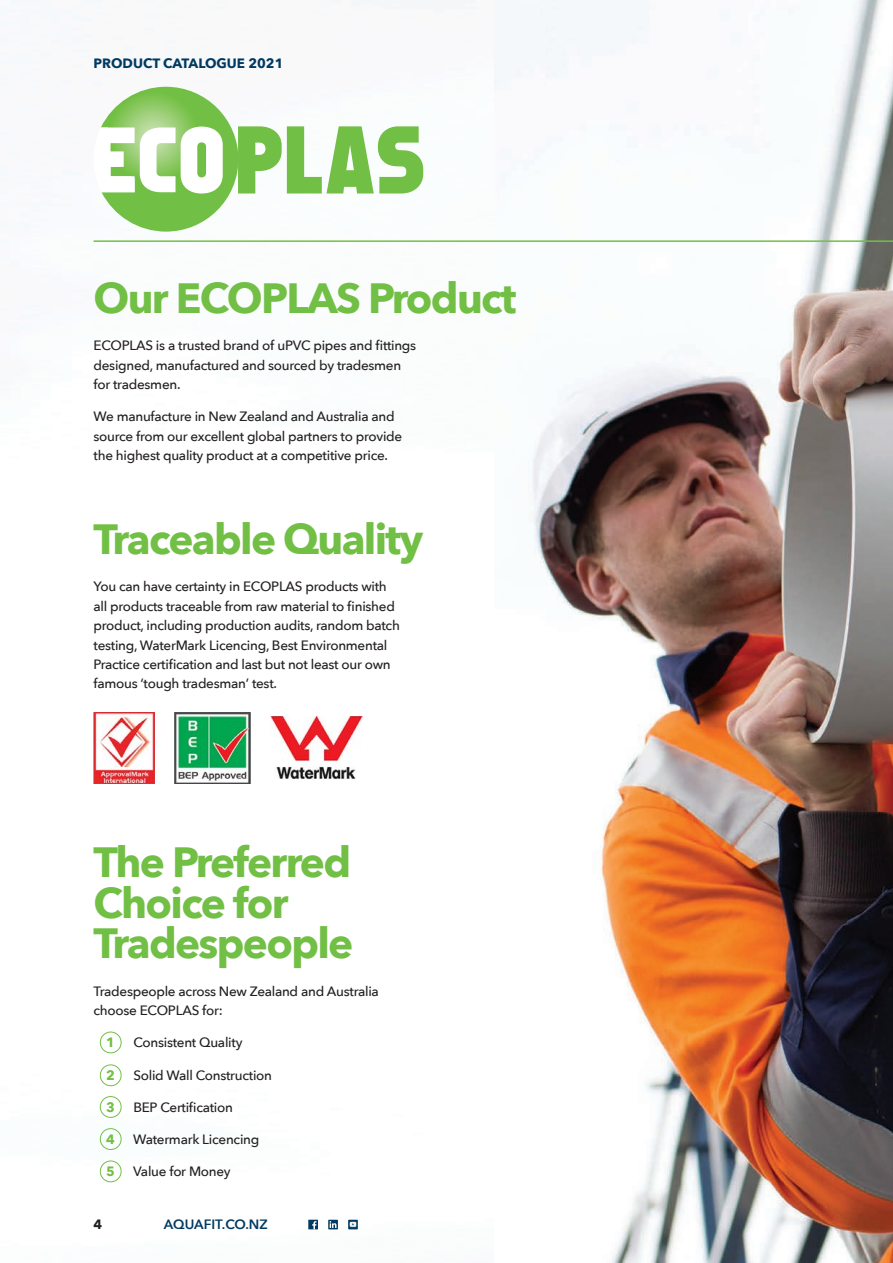
<style>
.page{position:relative;width:893px;height:1263px;background:#fff}
.page>*{position:absolute;margin:0;border:0;box-sizing:border-box;transform-origin:0 0}
.t1{font:700 42.15px/40.7px "Avenir Next";letter-spacing:-.04em;color:#71bf44}
.t2{font:500 13.5px/19.5px "Avenir Next";letter-spacing:-.02em;color:#231f20}
.t3{font:700 13.5px "Avenir Next";color:#003a62}
.t4{font:600 13.5px "Avenir Next";color:#003a62}
.t5{font:700 13.5px "Avenir Next";color:#71bf44}
.t6{font:700 13.5px "Avenir Next";color:#231f20}
</style>
<div class="page">
<img style="left:494px;top:0;width:399px;height:1263px">
<svg style="left:328px;top:1220px;width:10px;height:9px"></svg>
<svg style="left:330px;top:1221px;width:6px;height:7px"></svg>
<div style="left:308px;top:1220px;width:10px;height:9px;background:#003a62"></div>
<svg style="left:312px;top:1221px;width:4px;height:8px"></svg>
<svg style="left:348px;top:1220px;width:10px;height:9px"></svg>
<img style="left:93px;top:712px;width:62px;height:72px">
<img style="left:174px;top:712px;width:77px;height:72px">
<img style="left:271px;top:716px;width:91px;height:63px">
<hr style="left:94px;top:240px;width:799px;height:2px;background:#71bf44">
<div style="left:100px;top:1032px;width:22px;height:21px;border:1px solid #71bf44;border-radius:50%"></div>
<div style="left:100px;top:1064px;width:22px;height:22px;border:1px solid #71bf44;border-radius:50%"></div>
<div style="left:100px;top:1096px;width:22px;height:22px;border:1px solid #71bf44;border-radius:50%"></div>
<div style="left:100px;top:1128px;width:22px;height:22px;border:1px solid #71bf44;border-radius:50%"></div>
<div style="left:100px;top:1160px;width:22px;height:22px;border:1px solid #71bf44;border-radius:50%"></div>
<svg style="left:101px;top:87px;width:322px;height:145px"></svg>
<p class="t3" style="left:94px;top:52px;width:191px">PRODUCT CATALOGUE 2021</p>
<p class="t1" style="left:94px;top:277px;width:424px">Our ECOPLAS Product</p>
<p class="t2" style="left:94px;top:335px;width:324px">ECOPLAS is a trusted brand of uPVC pipes and fittings designed, manufactured and sourced by tradesmen for tradesmen.</p>
<p class="t2" style="left:94px;top:406px;width:310px">We manufacture in New Zealand and Australia and source from our excellent global partners to provide the highest quality product at a competitive price.</p>
<p class="t1" style="left:94px;top:518px;width:331px">Traceable Quality</p>
<p class="t2" style="left:94px;top:576px;width:308px">You can have certainty in ECOPLAS products with all products traceable from raw material to finished product, including production audits, random batch testing, WaterMark Licencing, Best Environmental Practice certification and last but not least our own famous ‘tough tradesman’ test.</p>
<p class="t1" style="left:94px;top:841px;width:261px">The Preferred<br>Choice for<br>Tradespeople</p>
<p class="t2" style="left:94px;top:981px;width:287px">Tradespeople across New Zealand and Australia choose ECOPLAS for:</p>
<p class="t5" style="left:106px;top:1031px;width:10px">1</p>
<p class="t2" style="left:133px;top:1032px;width:111px">Consistent Quality</p>
<p class="t5" style="left:106px;top:1063px;width:10px">2</p>
<p class="t2" style="left:133px;top:1065px;width:140px">Solid Wall Construction</p>
<p class="t5" style="left:106px;top:1095px;width:10px">3</p>
<p class="t2" style="left:133px;top:1097px;width:101px">BEP Certification</p>
<p class="t5" style="left:106px;top:1128px;width:10px">4</p>
<p class="t2" style="left:133px;top:1129px;width:128px">Watermark Licencing</p>
<p class="t5" style="left:106px;top:1160px;width:10px">5</p>
<p class="t2" style="left:133px;top:1161px;width:99px">Value for Money</p>
<p class="t6" style="left:94px;top:1213px;width:10px">4</p>
<p class="t4" style="left:164px;top:1213px;width:105px">AQUAFIT.CO.NZ</p>
</div>
